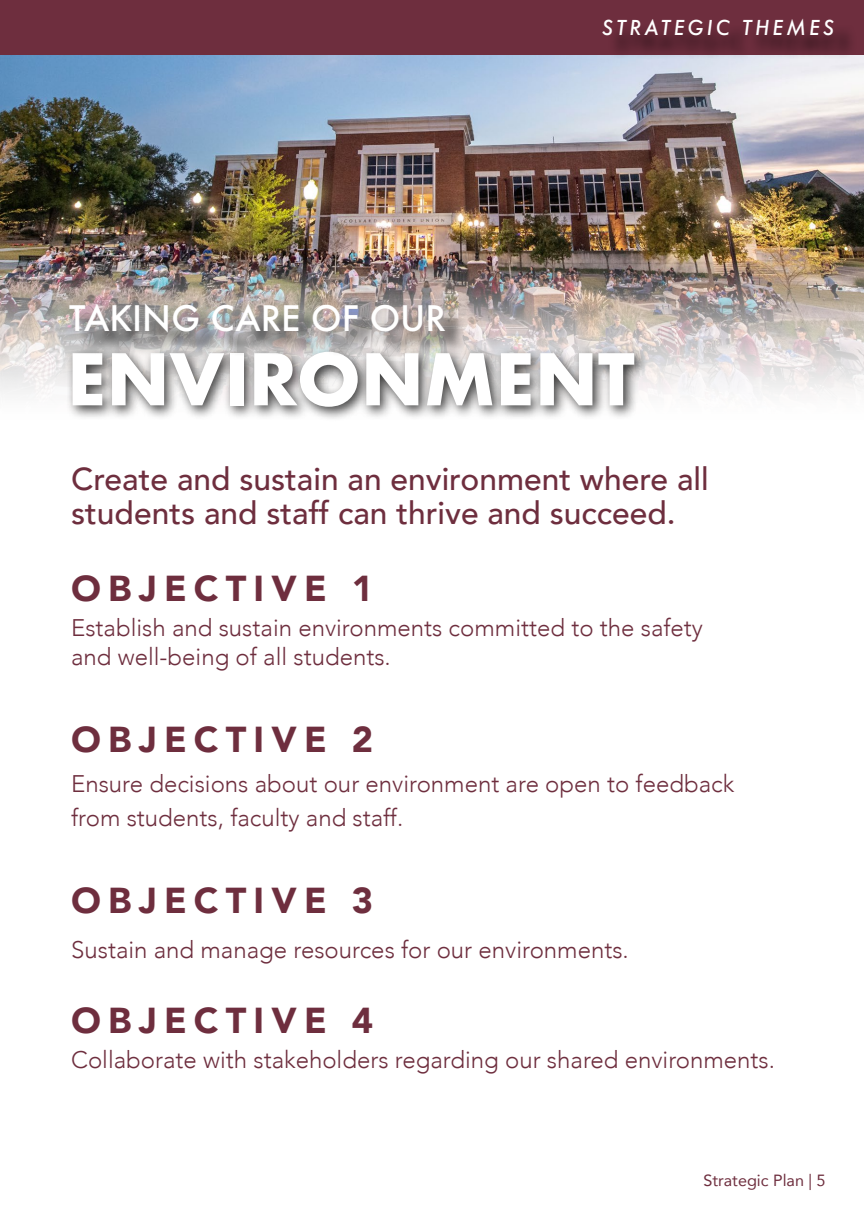
<style>
.page{position:relative;width:864px;height:1224px;background:#fff}
.page>*{position:absolute;margin:0;border:0;box-sizing:border-box;transform-origin:0 0}
.t1{font:700 69.2px "Futura";color:#fff}
.t2{font:900 36px "Avenir";letter-spacing:.2em;color:#6e2e3e}
.t3{font:500 34.2px "Futura";color:#fff}
.t4{font:500 31.8px/34px "Avenir";color:#6e2e3e}
.t5{font:300 24px/28.8px "Avenir";color:#6e2e3e}
.t6{font:italic 500 20px "Futura";letter-spacing:.16em;color:#fff}
.t7{font:16.2px "Avenir";color:#6e2e3e}
</style>
<div class="page">
<img style="left:0;top:55px;width:864px;height:339px">
<div style="left:66px;top:345px;width:583px;height:76px;background:#000;opacity:.75"></div>
<div style="left:73px;top:308px;width:395px;height:48px;background:#000;opacity:.75"></div>
<div style="left:0;top:0;width:864px;height:55px;background:#6e2e3e"></div>
<div style="left:607px;top:24px;width:250px;height:36px;background:#000;opacity:.75"></div>
<h3 class="t3" style="left:69px;top:295px;width:378px">TAKING CARE OF OUR</h3>
<p class="t6" style="left:602px;top:14px;width:234px">STRATEGIC THEMES</p>
<h1 class="t1" style="left:67px;top:329px;width:569px">ENVIRONMENT</h1>
<h3 class="t4" style="left:71px;top:460px;width:639px">Create and sustain an environment where all students and staff can thrive and succeed.</h3>
<h2 class="t2" style="left:71px;top:558px;width:303px">OBJECTIVE 1</h2>
<p class="t5" style="left:71px;top:614px;width:633px">Establish and sustain environments committed to the safety and well-being of all students.</p>
<h2 class="t2" style="left:71px;top:709px;width:303px">OBJECTIVE 2</h2>
<p class="t5" style="left:71px;top:767px;width:665px;line-height:34px">Ensure decisions about our environment are open to feedback from students, faculty and staff.</p>
<h2 class="t2" style="left:71px;top:870px;width:303px">OBJECTIVE 3</h2>
<p class="t5" style="left:71px;top:935px;width:559px">Sustain and manage resources for our environments.</p>
<h2 class="t2" style="left:71px;top:989px;width:303px">OBJECTIVE 4</h2>
<p class="t5" style="left:71px;top:1045px;width:705px">Collaborate with stakeholders regarding our shared environments.</p>
<p class="t7" style="left:703px;top:1167px;width:124px">Strategic Plan | 5</p>
</div>
